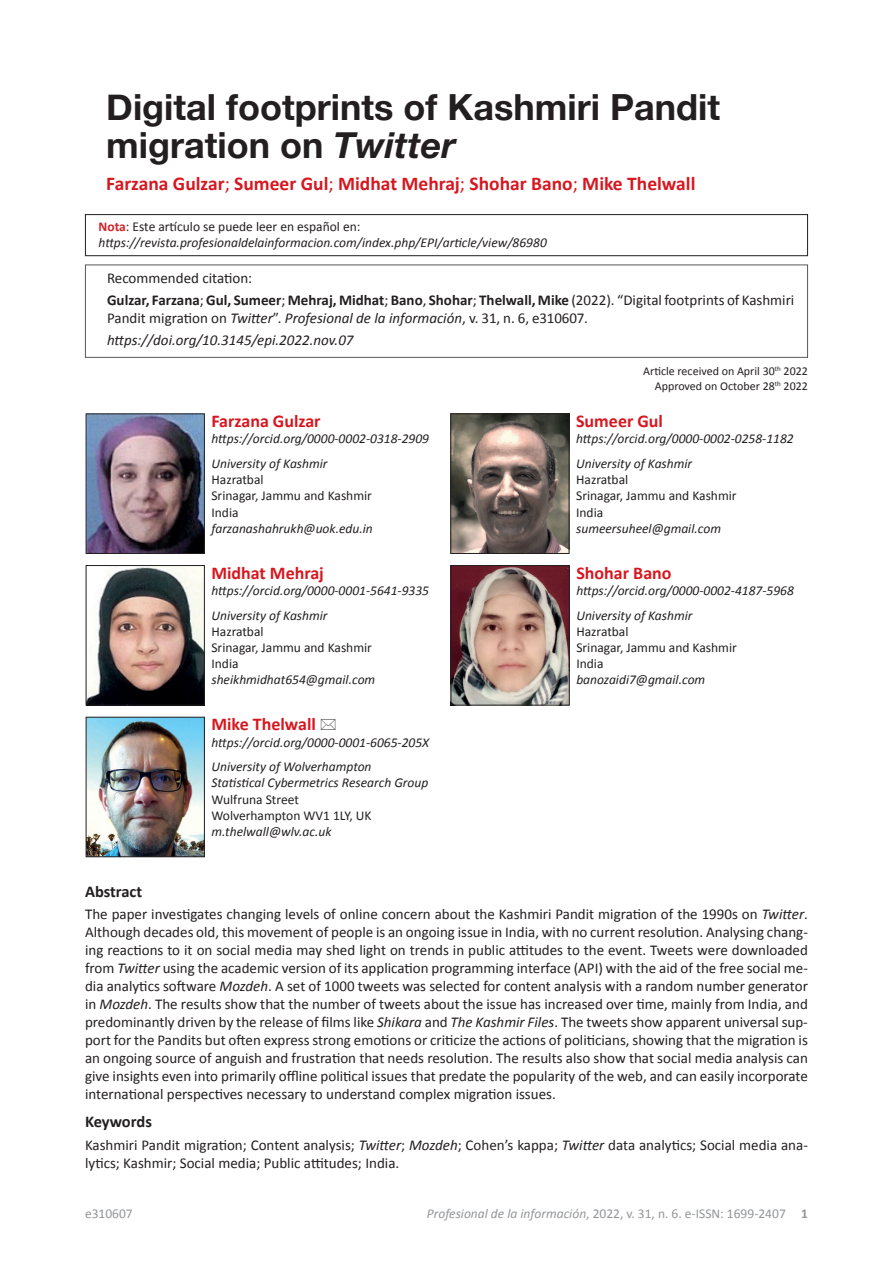
<style>
.page{position:relative;width:893px;height:1263px;background:#fff}
.page>*{position:absolute;margin:0;border:0;box-sizing:border-box;transform-origin:0 0}
.t1{font:700 36px/37.5px "Helvetica Neue";color:#231f20}
.t2{font:700 19.5px "Calibri";color:#d7171f}
.t3{font:700 18px "Calibri";color:#d7171f}
.t4{font:700 16.5px "Calibri";letter-spacing:-.005em;color:#231f20}
.t5{font:15px/18px "Calibri";color:#231f20}
.t6{font:italic 15px/22.2px "Calibri";color:#231f20}
.t7{font:italic 13.5px/24.8px "Calibri";color:#231f20}
.t8{font:13.5px/16.2px "Calibri";color:#231f20}
.t9{font:13.5px "Calibri";color:#939598}
.t10{font:12px/14.4px "Calibri";color:#231f20;text-align:right}
.s1{font-style:italic}
.s2{font-weight:400}
.s3{font-weight:700;font-style:normal;color:#d1232a}
.s4{font-style:normal}
.s5{font-weight:700}
</style>
<div class="page">
<div style="left:85px;top:265px;width:723px;height:93px;border:1px solid #57585a"></div>
<img style="left:88px;top:415px;width:115px;height:137px">
<div style="left:86px;top:413px;width:119px;height:141px;border:1px solid #231f20"></div>
<div style="left:85px;top:214px;width:723px;height:42px;border:1px solid #231f20"></div>
<img style="left:452px;top:415px;width:115px;height:137px">
<div style="left:450px;top:413px;width:119px;height:141px;border:1px solid #231f20"></div>
<img style="left:88px;top:567px;width:115px;height:136px">
<div style="left:86px;top:565px;width:119px;height:140px;border:1px solid #231f20"></div>
<img style="left:453px;top:567px;width:115px;height:136px">
<div style="left:451px;top:565px;width:119px;height:140px;border:1px solid #231f20"></div>
<img style="left:88px;top:719px;width:115px;height:136px">
<div style="left:86px;top:717px;width:119px;height:140px;border:1px solid #231f20"></div>
<h1 class="t1" style="left:106px;top:90px;width:615px">Digital footprints of Kashmiri Pandit migration on <span class="s1">Twitter</span></h1>
<h2 class="t2" style="left:106px;top:171px;width:591px">Farzana Gulzar<span class="s2">;</span> Sumeer Gul<span class="s2">;</span> Midhat Mehraj<span class="s2">;</span> Shohar Bano<span class="s2">;</span> Mike Thelwall</h2>
<p class="t7" style="left:99px;top:218px;width:450px;line-height:16.2px"><span class="s3">Nota</span><span class="s4">: Este artículo se puede leer en español en: </span>https://revista.profesionaldelainformacion.com/index.php/EPI/article/view/86980</p>
<p class="t5" style="left:107px;top:266px;width:689px;line-height:22.2px">Recommended citation:<br><span class="s5">Gulzar, Farzana</span>; <span class="s5">Gul, Sumeer</span>; <span class="s5">Mehraj, Midhat</span>; <span class="s5">Bano</span>, <span class="s5">Shohar</span>; <span class="s5">Thelwall, Mike</span> (2022). “Digital footprints of Kashmiri</p>
<p class="t6" style="left:107px;top:306px;width:482px"><span class="s4">Pandit migration on</span> Twitter<span class="s4">”.</span> Profesional de la información<span class="s4">, v. 31, n. 6, e310607. </span>https://doi.org/10.3145/epi.2022.nov.07</p>
<p class="t10" style="left:643px;top:363px;width:166px">Article received on April 30<sup>th</sup> 2022<br>Approved on October 28<sup>th</sup> 2022</p>
<p class="t3" style="left:211px;top:410px;width:111px">Farzana Gulzar</p>
<p class="t7" style="left:211px;top:426px;width:219px">https://orcid.org/0000-0002-0318-2909<br>University of Kashmir</p>
<p class="t8" style="left:211px;top:471px;width:162px">Hazratbal<br>Srinagar, Jammu and Kashmir<br>India</p>
<p class="t7" style="left:211px;top:515px;width:163px">farzanashahrukh@uok.edu.in</p>
<p class="t3" style="left:576px;top:410px;width:88px">Sumeer Gul</p>
<p class="t7" style="left:576px;top:426px;width:219px">https://orcid.org/0000-0002-0258-1182<br>University of Kashmir</p>
<p class="t8" style="left:576px;top:471px;width:162px">Hazratbal<br>Srinagar, Jammu and Kashmir<br>India</p>
<p class="t7" style="left:576px;top:515px;width:146px">sumeersuheel@gmail.com</p>
<p class="t3" style="left:211px;top:561px;width:114px">Midhat Mehraj</p>
<p class="t7" style="left:211px;top:577px;width:219px">https://orcid.org/0000-0001-5641-9335<br>University of Kashmir</p>
<p class="t8" style="left:211px;top:622px;width:162px">Hazratbal<br>Srinagar, Jammu and Kashmir<br>India</p>
<p class="t7" style="left:211px;top:667px;width:165px">sheikhmidhat654@gmail.com</p>
<p class="t3" style="left:211px;top:713px;width:106px">Mike Thelwall</p>
<p class="t7" style="left:211px;top:729px;width:219px">https://orcid.org/0000-0001-6065-205X<br>University of Wolverhampton</p>
<p class="t7" style="left:211px;top:770px;width:218px">Statistical Cybermetrics Research Group</p>
<p class="t8" style="left:211px;top:790px;width:162px">Wulfruna Street<br>Wolverhampton WV1 1LY, UK</p>
<p class="t7" style="left:211px;top:818px;width:122px">m.thelwall@wlv.ac.uk</p>
<p class="t3" style="left:576px;top:561px;width:97px">Shohar Bano</p>
<p class="t7" style="left:576px;top:577px;width:219px">https://orcid.org/0000-0002-4187-5968<br>University of Kashmir</p>
<p class="t8" style="left:576px;top:622px;width:162px">Hazratbal<br>Srinagar, Jammu and Kashmir<br>India</p>
<p class="t7" style="left:576px;top:667px;width:130px">banozaidi7@gmail.com</p>
<p class="t4" style="left:85px;top:881px;width:59px">Abstract</p>
<p class="t5" style="left:85px;top:904px;width:724px;text-align:justify">The paper investigates changing levels of online concern about the Kashmiri Pandit migration of the 1990s on <span class="s1">Twitter</span>.<br>Although decades old, this movement of people is an ongoing issue in India, with no current resolution. Analysing chang&shy;ing reactions to it on social media may shed light on trends in public attitudes to the event. Tweets were downloaded from <span class="s1">Twitter</span> using the academic version of its application programming interface (API) with the aid of the free social me&shy;dia analytics software <span class="s1">Mozdeh</span>. A set of 1000 tweets was selected for content analysis with a random number generator in <span class="s1">Mozdeh</span>. The results show that the number of tweets about the issue has increased over time, mainly from India, and predominantly driven by the release of films like <span class="s1">Shikara</span> and <span class="s1">The Kashmir Files</span>. The tweets show apparent universal sup&shy;port for the Pandits but often express strong emotions or criticize the actions of politicians, showing that the migration is an ongoing source of anguish and frustration that needs resolution. The results also show that social media analysis can give insights even into primarily offline political issues that predate the popularity of the web, and can easily incorporate international perspectives necessary to understand complex migration issues.</p>
<p class="t4" style="left:85px;top:1112px;width:68px">Keywords</p>
<p class="t5" style="left:85px;top:1135px;width:724px">Kashmiri Pandit migration; Content analysis; <span class="s1">Twitter</span>; <span class="s1">Mozdeh</span>; Cohen’s kappa; <span class="s1">Twitter</span> data analytics; Social media ana&shy;lytics; Kashmir; Social media; Public attitudes; India.</p>
<p class="t9" style="left:85px;top:1205px;width:49px">e310607</p>
<p class="t9" style="left:427px;top:1205px;width:383px"><span class="s1">Profesional de la información</span>, 2022, v. 31, n. 6. e-ISSN: 1699-2407 <span class="s5">1</span></p>
</div>
